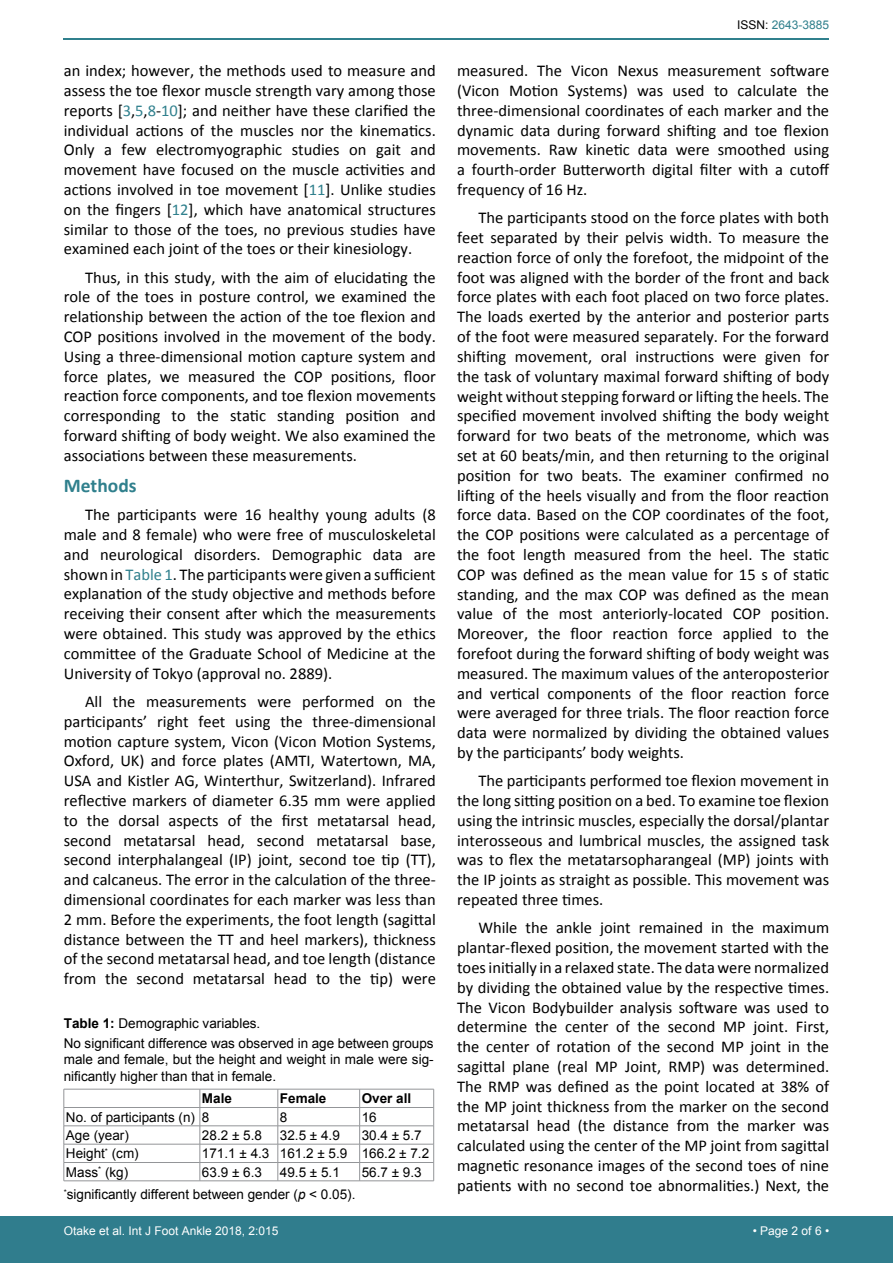
<style>
.page{position:relative;width:893px;height:1263px;background:#fff}
.page>*{position:absolute;margin:0;border:0;box-sizing:border-box;transform-origin:0 0}
.t1{font:700 19.5px "Calibri";color:#30808d}
.t2{font:16.5px/19.8px "Calibri";color:#000;text-align:justify}
.t3{font:13.5px/20.4px "Arial";color:#000}
.t4{font:700 13.5px "Arial";color:#000}
.t5{font:12px "Arial";color:#fff}
.t6{font:12px "Arial";color:#30808d}
.s1{color:#30808d}
.s2{font-weight:700}
.s3{font-style:italic}
.s4{color:#000}
</style>
<div class="page">
<hr style="left:64px;top:38px;width:765px;height:2px;background:#30808d">
<div style="left:0;top:1217px;width:893px;height:46px;background:#307d8d"></div>
<hr style="left:64px;top:1089px;width:136px;height:1px;background:#939598">
<hr style="left:200px;top:1089px;width:78px;height:1px;background:#939598">
<hr style="left:278px;top:1089px;width:82px;height:1px;background:#939598">
<hr style="left:360px;top:1089px;width:74px;height:1px;background:#939598">
<hr style="left:64px;top:1107px;width:136px;height:1px;background:#939598">
<hr style="left:200px;top:1107px;width:78px;height:1px;background:#939598">
<hr style="left:278px;top:1107px;width:82px;height:1px;background:#939598">
<hr style="left:360px;top:1107px;width:74px;height:1px;background:#939598">
<hr style="left:64px;top:1125px;width:136px;height:1px;background:#939598">
<hr style="left:200px;top:1125px;width:78px;height:1px;background:#939598">
<hr style="left:278px;top:1125px;width:82px;height:1px;background:#939598">
<hr style="left:360px;top:1125px;width:74px;height:1px;background:#939598">
<hr style="left:64px;top:1144px;width:136px;height:1px;background:#939598">
<hr style="left:200px;top:1144px;width:78px;height:1px;background:#939598">
<hr style="left:278px;top:1144px;width:82px;height:1px;background:#939598">
<hr style="left:360px;top:1144px;width:74px;height:1px;background:#939598">
<hr style="left:64px;top:1162px;width:136px;height:1px;background:#939598">
<svg style="left:64px;top:1089px;width:1px;height:91px"></svg>
<hr style="left:200px;top:1162px;width:78px;height:1px;background:#939598">
<svg style="left:200px;top:1089px;width:1px;height:91px"></svg>
<hr style="left:278px;top:1162px;width:82px;height:1px;background:#939598">
<svg style="left:278px;top:1089px;width:1px;height:91px"></svg>
<hr style="left:360px;top:1162px;width:74px;height:1px;background:#939598">
<svg style="left:359px;top:1089px;width:1px;height:91px"></svg>
<svg style="left:433px;top:1089px;width:1px;height:91px"></svg>
<hr style="left:64px;top:1180px;width:136px;height:1px;background:#939598">
<hr style="left:200px;top:1180px;width:78px;height:1px;background:#939598">
<hr style="left:278px;top:1180px;width:82px;height:1px;background:#939598">
<hr style="left:360px;top:1180px;width:74px;height:1px;background:#939598">
<p class="t2" style="left:64px;top:61px;width:374px">an index; however, the methods used to measure and assess the toe flexor muscle strength vary among those reports [<span class="s1">3</span>,<span class="s1">5</span>,<span class="s1">8</span>-<span class="s1">10</span>]; and neither have these clarified the individual actions of the muscles nor the kinematics.<br>Only a few electromyographic studies on gait and movement have focused on the muscle activities and actions involved in toe movement [<span class="s1">11</span>]. Unlike studies on the fingers [<span class="s1">12</span>], which have anatomical structures similar to those of the toes, no previous studies have examined each joint of the toes or their kinesiology.</p>
<p class="t2" style="left:64px;top:267px;width:374px;text-indent:21px">Thus, in this study, with the aim of elucidating the role of the toes in posture control, we examined the relationship between the action of the toe flexion and COP positions involved in the movement of the body.<br>Using a three-dimensional motion capture system and force plates, we measured the COP positions, floor reaction force components, and toe flexion movements corresponding to the static standing position and forward shifting of body weight. We also examined the associations between these measurements.</p>
<p class="t1" style="left:64px;top:473px;width:74px">Methods</p>
<p class="t2" style="left:64px;top:505px;width:374px;text-indent:21px">The participants were 16 healthy young adults (8 male and 8 female) who were free of musculoskeletal and neurological disorders. Demographic data are shown in <span class="s1">Table 1</span>. The participants were given a sufficient explanation of the study objective and methods before receiving their consent after which the measurements were obtained. This study was approved by the ethics committee of the Graduate School of Medicine at the University of Tokyo (approval no. 2889).</p>
<p class="t2" style="left:64px;top:692px;width:374px;text-indent:21px">All the measurements were performed on the participants’ right feet using the three-dimensional motion capture system, Vicon (Vicon Motion Systems, Oxford, UK) and force plates (AMTI, Watertown, MA, USA and Kistler AG, Winterthur, Switzerland). Infrared reflective markers of diameter 6.35 mm were applied to the dorsal aspects of the first metatarsal head, second metatarsal head, second metatarsal base, second interphalangeal (IP) joint, second toe tip (TT), and calcaneus. The error in the calculation of the three&shy;dimensional coordinates for each marker was less than 2 mm. Before the experiments, the foot length (sagittal distance between the TT and heel markers), thickness of the second metatarsal head, and toe length (distance from the second metatarsal head to the tip) were</p>
<p class="t3" style="left:64px;top:1013px;width:371px"><span class="s2">Table 1:</span> Demographic variables.<br>No significant difference was observed in age between groups</p>
<p class="t3" style="left:64px;top:1052px;width:371px;line-height:16.2px">male and female, but the height and weight in male were sig&shy;nificantly higher than that in female.</p>
<p class="t4" style="left:202px;top:1089px;width:32px">Male</p>
<p class="t4" style="left:280px;top:1089px;width:48px">Female</p>
<p class="t4" style="left:362px;top:1089px;width:51px">Over all</p>
<p class="t3" style="left:66px;top:1107px;width:145px">No. of participants (n) 8</p>
<p class="t3" style="left:280px;top:1107px;width:9px">8</p>
<p class="t3" style="left:362px;top:1107px;width:17px">16</p>
<p class="t3" style="left:66px;top:1125px;width:65px">Age (year)</p>
<p class="t3" style="left:202px;top:1125px;width:61px">28.2 ± 5.8</p>
<p class="t3" style="left:280px;top:1125px;width:61px">32.5 ± 4.9</p>
<p class="t3" style="left:362px;top:1125px;width:61px">30.4 ± 5.7</p>
<p class="t3" style="left:66px;top:1143px;width:74px">Height<sup>*</sup> (cm)</p>
<p class="t3" style="left:202px;top:1143px;width:229px">171.1 ± 4.3 161.2 ± 5.9 166.2 ± 7.2</p>
<p class="t3" style="left:66px;top:1162px;width:64px">Mass<sup>*</sup> (kg)</p>
<p class="t3" style="left:202px;top:1162px;width:61px">63.9 ± 6.3</p>
<p class="t3" style="left:280px;top:1162px;width:61px">49.5 ± 5.1</p>
<p class="t3" style="left:362px;top:1162px;width:61px">56.7 ± 9.3</p>
<p class="t3" style="left:64px;top:1184px;width:293px"><sup>*</sup>significantly different between gender (<span class="s3">p</span> &lt; 0.05).</p>
<p class="t6" style="left:737px;top:17px;width:94px"><span class="s4">ISSN:</span> 2643-3885</p>
<p class="t2" style="left:457px;top:61px;width:374px">measured. The Vicon Nexus measurement software (Vicon Motion Systems) was used to calculate the three-dimensional coordinates of each marker and the dynamic data during forward shifting and toe flexion movements. Raw kinetic data were smoothed using a fourth-order Butterworth digital filter with a cutoff frequency of 16 Hz.</p>
<p class="t2" style="left:457px;top:208px;width:374px;text-indent:21px">The participants stood on the force plates with both feet separated by their pelvis width. To measure the reaction force of only the forefoot, the midpoint of the foot was aligned with the border of the front and back force plates with each foot placed on two force plates.<br>The loads exerted by the anterior and posterior parts of the foot were measured separately. For the forward shifting movement, oral instructions were given for the task of voluntary maximal forward shifting of body weight without stepping forward or lifting the heels. The specified movement involved shifting the body weight forward for two beats of the metronome, which was set at 60 beats/min, and then returning to the original position for two beats. The examiner confirmed no lifting of the heels visually and from the floor reaction force data. Based on the COP coordinates of the foot, the COP positions were calculated as a percentage of the foot length measured from the heel. The static COP was defined as the mean value for 15 s of static standing, and the max COP was defined as the mean value of the most anteriorly-located COP position.<br>Moreover, the floor reaction force applied to the forefoot during the forward shifting of body weight was measured. The maximum values of the anteroposterior and vertical components of the floor reaction force were averaged for three trials. The floor reaction force data were normalized by dividing the obtained values by the participants’ body weights.</p>
<p class="t2" style="left:457px;top:771px;width:374px;text-indent:21px">The participants performed toe flexion movement in the long sitting position on a bed. To examine toe flexion using the intrinsic muscles, especially the dorsal/plantar interosseous and lumbrical muscles, the assigned task was to flex the metatarsopharangeal (MP) joints with the IP joints as straight as possible. This movement was repeated three times.</p>
<p class="t2" style="left:457px;top:918px;width:374px;text-indent:21px">While the ankle joint remained in the maximum plantar-flexed position, the movement started with the toes initially in a relaxed state. The data were normalized by dividing the obtained value by the respective times.<br>The Vicon Bodybuilder analysis software was used to determine the center of the second MP joint. First, the center of rotation of the second MP joint in the sagittal plane (real MP Joint, RMP) was determined.<br>The RMP was defined as the point located at 38% of the MP joint thickness from the marker on the second metatarsal head (the distance from the marker was calculated using the center of the MP joint from sagittal magnetic resonance images of the second toes of nine patients with no second toe abnormalities.) Next, the</p>
<p class="t5" style="left:64px;top:1223px;width:216px">Otake et al. Int J Foot Ankle 2018, 2:015</p>
<p class="t5" style="left:753px;top:1223px;width:78px">• Page 2 of 6 •</p>
</div>
